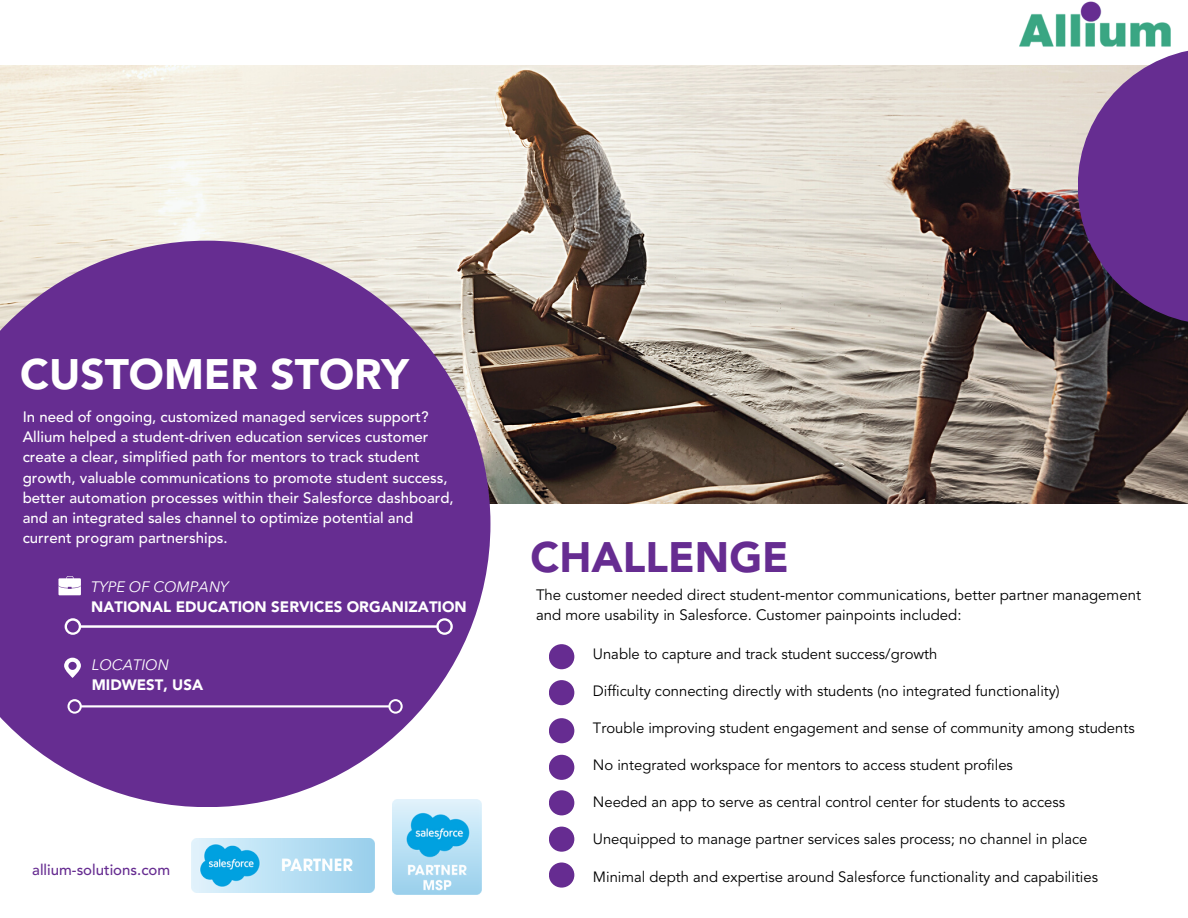
<style>
.page{position:relative;width:1188px;height:918px;background:#fff}
.page>*{position:absolute;margin:0;border:0;box-sizing:border-box;transform-origin:0 0}
.t1{font:900 42.3px "Avenir LT Std";color:#fff}
.t2{font:900 42.3px "Avenir LT Std";color:#662c91}
.t3{font:500 15px/20.2px "Avenir LT Std";color:#fff}
.t4{font:15px/20.4px "Avenir LT Std";color:#000}
.t5{font:900 15px "Avenir LT Std";color:#fff}
.t6{font:italic 15px "Avenir Next LT Pro";color:#fff}
.t7{font:500 15px "Avenir LT Std";color:#662c91}
.t8{font:14.85px "Avenir LT Std";color:#000}
</style>
<div class="page">
<img style="left:1019px;top:1px;width:152px;height:46px">
<img style="left:0;top:66px;width:1188px;height:437px">
<svg style="left:0;top:241px;width:490px;height:566px;background:#7c4c9e"></svg>
<svg style="left:1078px;top:50px;width:110px;height:275px;background:#6d418b"></svg>
<svg style="left:67px;top:699px;width:336px;height:15px;background:#7e4fa2"></svg>
<svg style="left:64px;top:658px;width:17px;height:20px"></svg>
<svg style="left:65px;top:618px;width:388px;height:17px;background:#7f4fa3"></svg>
<svg style="left:58px;top:576px;width:23px;height:19px"></svg>
<div style="left:549px;top:644px;width:25px;height:25px;background:#662c91;border-radius:50%"></div>
<div style="left:549px;top:680px;width:25px;height:25px;background:#662c91;border-radius:50%"></div>
<div style="left:549px;top:718px;width:25px;height:25px;background:#662c91;border-radius:50%"></div>
<div style="left:549px;top:755px;width:25px;height:25px;background:#662c91;border-radius:50%"></div>
<div style="left:549px;top:790px;width:25px;height:25px;background:#662c91;border-radius:50%"></div>
<div style="left:549px;top:827px;width:25px;height:25px;background:#662c91;border-radius:50%"></div>
<div style="left:549px;top:862px;width:25px;height:26px;background:#662c91;border-radius:50%"></div>
<img style="left:191px;top:839px;width:183px;height:54px">
<img style="left:393px;top:800px;width:89px;height:94px">
<h1 class="t1" style="left:20px;top:357px;width:390px">CUSTOMER STORY</h1>
<p class="t3" style="left:23px;top:408px;width:433px">In need of ongoing, customized managed services support?<br>Allium helped a student-driven education services customer create a clear, simplified path for mentors to track student growth, valuable communications to promote student success, better automation processes within their Salesforce dashboard, and an integrated sales channel to optimize potential and current program partnerships.</p>
<p class="t6" style="left:91px;top:580px;width:139px">TYPE OF COMPANY</p>
<p class="t5" style="left:91px;top:601px;width:377px">NATIONAL EDUCATION SERVICES ORGANIZATION</p>
<p class="t6" style="left:92px;top:658px;width:79px">LOCATION</p>
<p class="t5" style="left:92px;top:679px;width:113px">MIDWEST, USA</p>
<p class="t7" style="left:32px;top:863px;width:140px">allium-solutions.com</p>
<h1 class="t2" style="left:531px;top:540px;width:260px">CHALLENGE</h1>
<p class="t4" style="left:536px;top:586px;width:606px">The customer needed direct student-mentor communications, better partner management and more usability in Salesforce. Customer painpoints included:</p>
<p class="t8" style="left:593px;top:648px;width:346px">Unable to capture and track student success/growth</p>
<p class="t8" style="left:593px;top:685px;width:468px">Difficulty connecting directly with students (no integrated functionality)</p>
<p class="t8" style="left:593px;top:722px;width:543px">Trouble improving student engagement and sense of community among students</p>
<p class="t8" style="left:593px;top:759px;width:422px">No integrated workspace for mentors to access student profiles</p>
<p class="t8" style="left:593px;top:796px;width:474px">Needed an app to serve as central control center for students to access</p>
<p class="t8" style="left:593px;top:833px;width:496px">Unequipped to manage partner services sales process; no channel in place</p>
<p class="t8" style="left:593px;top:870px;width:507px">Minimal depth and expertise around Salesforce functionality and capabilities</p>
</div>
